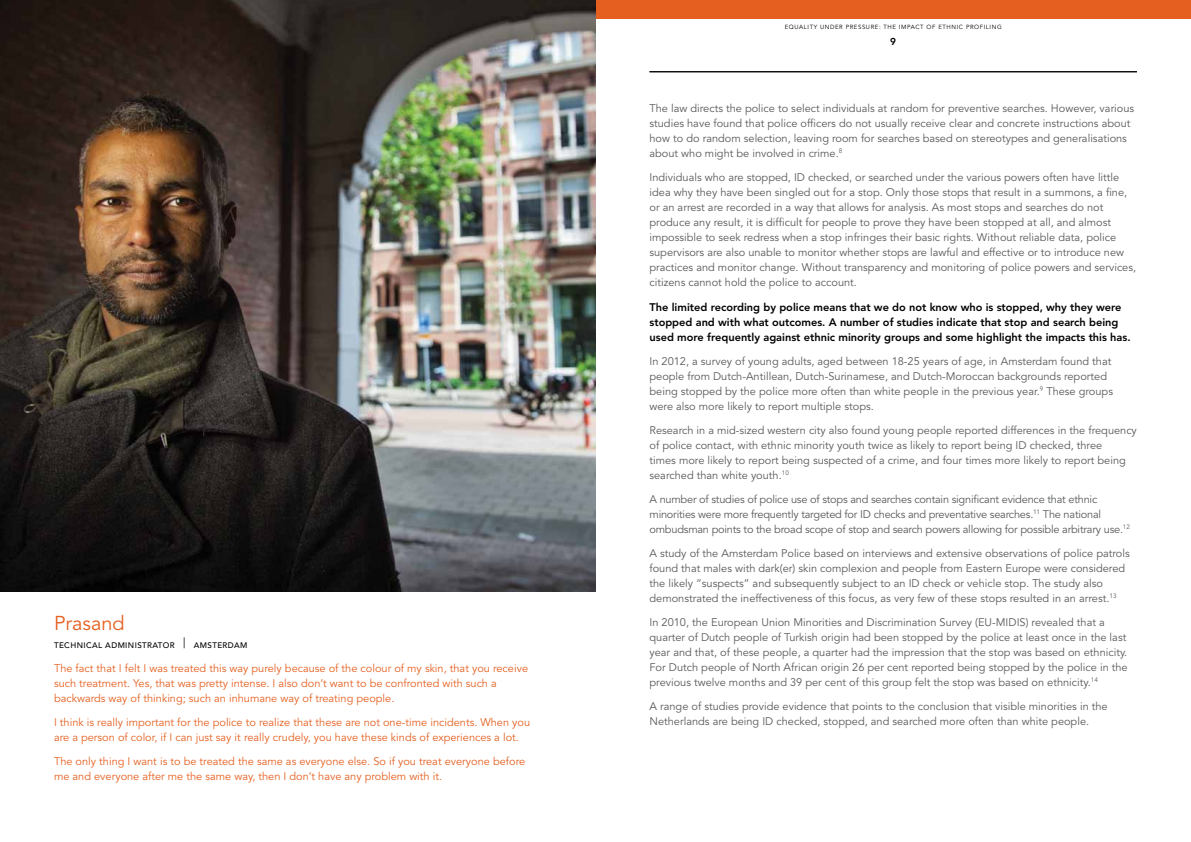
<style>
.page{position:relative;width:1191px;height:842px;background:#fff}
.page>*{position:absolute;margin:0;border:0;box-sizing:border-box;transform-origin:0 0}
.t1{font:20px "Avenir";color:#e56020}
.t2{font:11px/15px "Avenir";color:#58595b}
.t3{font:11px/15px "Avenir";color:#e56020}
.t4{font:11px/15px "Avenir";letter-spacing:-.02em;color:#58595b}
.t5{font:800 11px/15px "Avenir";color:#000}
.t6{font:800 10px "Avenir";color:#000}
.t7{font:500 8px "Avenir";letter-spacing:.05em;color:#000}
.t8{font:6px "Avenir";letter-spacing:.1em;color:#000}
.s1{font-size:14px;color:#58595b}
</style>
<div class="page">
<div style="left:0;top:0;width:1191px;height:18px;background:#e56020"></div>
<img style="left:0;top:0;width:595px;height:592px">
<hr style="left:649px;top:72px;width:488px;height:1px;background:#000">
<h1 class="t1" style="left:54px;top:611px;width:72px">Prasand</h1>
<p class="t7" style="left:54px;top:640px;width:195px">TECHNICAL ADMINISTRATOR <span class="s1">|</span> AMSTERDAM</p>
<p class="t3" style="left:54px;top:661px;width:475px">The fact that I felt I was treated this way purely because of the colour of my skin, that you receive such treatment. Yes, that was pretty intense. I also don’t want to be confronted with such a backwards way of thinking; such an inhumane way of treating people.</p>
<p class="t3" style="left:54px;top:715px;width:478px">I think is really important for the police to realize that these are not one-time incidents. When you are a person of color, if I can just say it really crudely, you have these kinds of experiences a lot.</p>
<p class="t3" style="left:54px;top:754px;width:473px">The only thing I want is to be treated the same as everyone else. So if you treat everyone before me and everyone after me the same way, then I don’t have any problem with it.</p>
<p class="t8" style="left:784px;top:23px;width:27px">Equality</p>
<p class="t8" style="left:820px;top:23px;width:11px">unde</p>
<p class="t8" style="left:839px;top:23px;width:20px">r Press</p>
<p class="t8" style="left:866px;top:23px;width:27px">ure: The</p>
<p class="t8" style="left:899px;top:23px;width:8px">Impa</p>
<p class="t8" style="left:915px;top:23px;width:32px">ct of Ethni</p>
<p class="t8" style="left:959px;top:23px;width:44px">c Profi ling</p>
<p class="t6" style="left:890px;top:35px;width:7px">9</p>
<p class="t2" style="left:649px;top:101px;width:486px">The law directs the police to select individuals at random for preventive searches. However, various studies have found that police officers do not usually receive clear and concrete instructions about how to do random selection, leaving room for searches based on stereotypes and generalisations about who might be involved in crime.<sup>8</sup></p>
<p class="t2" style="left:649px;top:170px;width:488px">Individuals who are stopped, ID checked, or searched under the various powers often have little idea why they have been singled out for a stop. Only those stops that result in a summons, a fine, or an arrest are recorded in a way that allows for analysis. As most stops and searches do not produce any result, it is difficult for people to prove they have been stopped at all, and almost impossible to seek redress when a stop infringes their basic rights. Without reliable data, police supervisors are also unable to monitor whether stops are lawful and effective or to introduce new practices and monitor change. Without transparency and monitoring of police powers and services, citizens cannot hold the police to account.</p>
<p class="t5" style="left:649px;top:300px;width:482px">The limited recording by police means that we do not know who is stopped, why they were stopped and with what outcomes. A number of studies indicate that stop and search being used more frequently against ethnic minority groups and some highlight the impacts this has.</p>
<p class="t2" style="left:649px;top:354px;width:465px">In 2012, a survey of young adults, aged between 18-25 years of age, in Amsterdam found that people from Dutch-Antillean, Dutch-Surinamese, and Dutch-Moroccan backgrounds reported being stopped by the police more often than white people in the previous year.<sup>9</sup> These groups were also more likely to report multiple stops.</p>
<p class="t2" style="left:649px;top:423px;width:489px">Research in a mid-sized western city also found young people reported differences in the frequency of police contact, with ethnic minority youth twice as likely to report being ID checked, three<br>times more likely to report being suspected of a crime, and four times more likely to report being searched than white youth.<sup>10</sup></p>
<p class="t4" style="left:649px;top:492px;width:482px">A number of studies of police use of stops and searches contain significant evidence that ethnic minorities were more frequently targeted for ID checks and preventative searches.<sup>11</sup> The national ombudsman points to the broad scope of stop and search powers allowing for possible arbitrary use.<sup>12</sup></p>
<p class="t2" style="left:649px;top:546px;width:482px">A study of the Amsterdam Police based on interviews and extensive observations of police patrols found that males with dark(er) skin complexion and people from Eastern Europe were considered the likely “suspects” and subsequently subject to an ID check or vehicle stop. The study also demonstrated the ineffectiveness of this focus, as very few of these stops resulted in an arrest.<sup>13</sup></p>
<p class="t2" style="left:649px;top:615px;width:480px">In 2010, the European U nion Minorities and Discrimination Survey (EU-MIDIS) revealed that a quarter of Dutch people of Turkish origin had been stopped by the police at least once in the last year and that, of these people, a quarter had the impression that the stop was based on ethnicity.<br>For Dutch people of North African origin 26 per cent reported being stopped by the police in the previous twelve months and 39 per cent of this group felt the stop was based on ethnicity.<sup>14</sup></p>
<p class="t2" style="left:649px;top:699px;width:460px">A range of studies provide evidence that points to the conclusion that visible minorities in the<br>Netherlands are being ID checked, stopped, and searched more often than white people.</p>
</div>
